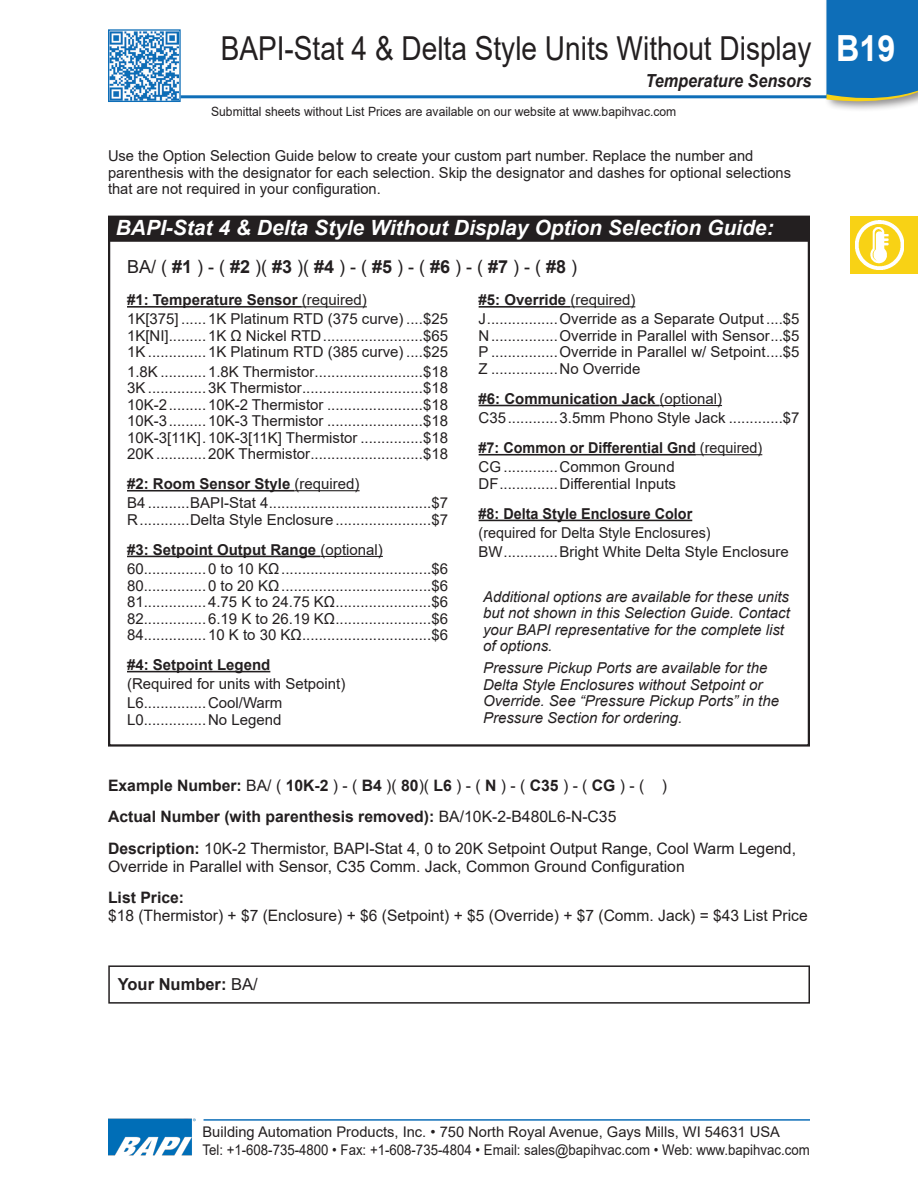
<style>
.page{position:relative;width:918px;height:1188px;background:#fff}
.page>*{position:absolute;margin:0;border:0;box-sizing:border-box;transform-origin:0 0}
.t1{font:700 36px "Arial";color:#fff;scale:.9 1}
.Sub_Section_Title{font:33px "Arial";color:#231f20;scale:.85 1}
.t2{font:italic 700 21px "Arial";color:#fff}
.t3{font:18px "Arial";color:#231f20}
.t4{font:italic 700 18px "Arial";color:#231f20;scale:.9 1}
.t5{font:700 16.5px "Arial";color:#231f20}
.t6{font:15.75px/18px "Arial";color:#231f20}
.t7{font:700 15.75px "Arial";color:#231f20}
.t8{font:15px/16.5px "Arial";color:#231f20}
.t9{font:italic 15px/16.5px "Arial";color:#231f20}
.t10{font:700 15px "Arial";color:#231f20}
.t11{font:700 15px "Arial";color:#231f20;scale:.96 1}
.t12{font:15px "Arial";color:#231f20;scale:.96 1}
.t13{font:14.7px/18px "Arial";color:#231f20}
.t14{font:12.75px "Arial";color:#231f20;scale:.95 1}
.s1{font-weight:700}
.s2{font-weight:400}
</style>
<div class="page">
<hr style="left:181px;top:95px;width:691px;height:3px;background:#0e6eb8">
<img style="left:110px;top:31px;width:69px;height:69px">
<div style="left:108px;top:29px;width:73px;height:73px;border:1px solid #0e6eb8"></div>
<div style="left:823px;top:0;width:95px;height:112px;background:#231f20;opacity:.5"></div>
<svg style="left:826px;top:0;width:92px;height:106px;background:#2277b4"></svg>
<hr style="left:204px;top:1119px;width:606px;height:2px;background:#0e6eb8">
<img style="left:108px;top:1118px;width:87px;height:38px">
<div style="left:850px;top:217px;width:68px;height:57px;background:#f8d215"></div>
<img style="left:856px;top:221px;width:48px;height:48px">
<hr style="left:127px;top:306px;width:175px;height:2px;background:#231f20">
<hr style="left:302px;top:306px;width:65px;height:1px;background:#231f20">
<hr style="left:127px;top:490px;width:168px;height:2px;background:#231f20">
<hr style="left:295px;top:490px;width:65px;height:1px;background:#231f20">
<hr style="left:127px;top:556px;width:193px;height:1px;background:#231f20">
<hr style="left:320px;top:556px;width:63px;height:1px;background:#231f20">
<hr style="left:127px;top:671px;width:143px;height:1px;background:#231f20">
<hr style="left:479px;top:306px;width:91px;height:2px;background:#231f20">
<hr style="left:570px;top:306px;width:65px;height:1px;background:#231f20">
<hr style="left:479px;top:405px;width:181px;height:1px;background:#231f20">
<hr style="left:660px;top:405px;width:62px;height:1px;background:#231f20">
<hr style="left:479px;top:454px;width:217px;height:2px;background:#231f20">
<hr style="left:696px;top:454px;width:66px;height:1px;background:#231f20">
<hr style="left:479px;top:520px;width:213px;height:1px;background:#231f20">
<div style="left:109px;top:216px;width:700px;height:25px;background:#231f20"></div>
<div style="left:108px;top:216px;width:702px;height:26px;border:2px solid #231f20"></div>
<div style="left:108px;top:965px;width:702px;height:39px;border:2px solid #231f20"></div>
<p class="Sub_Section_Title" style="left:221px;top:26px;width:697px">BAPI-Stat 4 &amp; Delta Style Units Without Display</p>
<p class="t4" style="left:646px;top:69px;width:186px">Temperature Sensors</p>
<p class="t14" style="left:211px;top:103px;width:491px">Submittal sheets without List Prices are available on our website at www.bapihvac.com</p>
<p class="t8" style="left:108px;top:148px;width:685px">Use the Option Selection Guide below to create your custom part number. Replace the number and parenthesis with the designator for each selection. Skip the designator and dashes for optional selections that are not required in your configuration.</p>
<p class="t2" style="left:116px;top:214px;width:659px">BAPI-Stat 4 &amp; Delta Style Without Display Option Selection Guide:</p>
<p class="t3" style="left:127px;top:254px;width:452px">BA/ ( <span class="s1">#1</span>)-(<span class="s1">#2</span>)(<span class="s1">#3</span>)(<span class="s1">#4</span>)-(<span class="s1">#5</span>)-(<span class="s1">#6</span>)-(<span class="s1">#7</span>)-(<span class="s1">#8</span>)</p>
<p class="t10" style="left:127px;top:289px;width:241px">#1: Temperature Sensor <span class="s2">(required)</span></p>
<p class="t8" style="left:127px;top:311px;width:322px">1K[375] ......1K Platinum RTD (375 curve) ....$25</p>
<p class="t8" style="left:127px;top:327px;width:322px">1K[NI].........1K Ω Nickel RTD........................$65</p>
<p class="t8" style="left:127px;top:344px;width:322px">1K ..............1K Platinum RTD (385 curve) ....$25</p>
<p class="t8" style="left:127px;top:363px;width:322px">1.8K ...........1.8K Thermistor..........................$18</p>
<p class="t8" style="left:127px;top:380px;width:322px">3K ..............3K Thermistor.............................$18</p>
<p class="t8" style="left:127px;top:396px;width:322px">10K-2.........10K-2 Thermistor .......................$18</p>
<p class="t8" style="left:127px;top:413px;width:322px">10K-3.........10K-3 Thermistor .......................$18</p>
<p class="t8" style="left:127px;top:429px;width:322px">10K-3[11K].10K-3[11K] Thermistor ...............$18</p>
<p class="t8" style="left:127px;top:446px;width:322px">20K ............20K Thermistor...........................$18</p>
<p class="t10" style="left:127px;top:473px;width:234px">#2: Room Sensor Style <span class="s2">(required)</span></p>
<p class="t8" style="left:127px;top:495px;width:322px">B4 ..........BAPI-Stat 4.......................................$7</p>
<p class="t8" style="left:127px;top:511px;width:322px">R............Delta Style Enclosure.......................$7</p>
<p class="t10" style="left:127px;top:539px;width:257px">#3: Setpoint Output Range <span class="s2">(optional)</span></p>
<p class="t8" style="left:127px;top:560px;width:322px">60...............0 to 10 KΩ....................................$6</p>
<p class="t8" style="left:127px;top:577px;width:322px">80...............0 to 20 KΩ....................................$6</p>
<p class="t8" style="left:127px;top:593px;width:322px">81...............4.75 K to 24.75 KΩ.......................$6</p>
<p class="t8" style="left:127px;top:610px;width:322px">82...............6.19 K to 26.19 KΩ.......................$6</p>
<p class="t8" style="left:127px;top:626px;width:322px">84...............10 K to 30 KΩ...............................$6</p>
<p class="t10" style="left:127px;top:654px;width:145px">#4: Setpoint Legend</p>
<p class="t8" style="left:127px;top:676px;width:220px">(Required for units with Setpoint)</p>
<p class="t8" style="left:127px;top:695px;width:157px">L6...............Cool/Warm</p>
<p class="t8" style="left:127px;top:711px;width:156px">L0...............No Legend</p>
<p class="t10" style="left:479px;top:289px;width:158px">#5: Override <span class="s2">(required)</span></p>
<p class="t8" style="left:479px;top:311px;width:322px">J.................Override as a Separate Output ....$5</p>
<p class="t8" style="left:479px;top:327px;width:322px">N................Override in Parallel with Sensor...$5</p>
<p class="t8" style="left:479px;top:344px;width:322px">P ................Override in Parallel w/ Setpoint....$5</p>
<p class="t8" style="left:479px;top:360px;width:163px">Z ................No Override</p>
<p class="t10" style="left:479px;top:388px;width:245px">#6: Communication Jack <span class="s2">(optional)</span></p>
<p class="t8" style="left:479px;top:410px;width:322px">C35............3.5mm Phono Style Jack .............$7</p>
<p class="t11" style="left:479px;top:437px;width:297px">#7: Common or Differential Gnd <span class="s2">(required)</span></p>
<p class="t8" style="left:479px;top:459px;width:198px">CG .............Common Ground</p>
<p class="t8" style="left:479px;top:475px;width:199px">DF..............Differential Inputs</p>
<p class="t11" style="left:479px;top:503px;width:224px">#8: Delta Style Enclosure Color</p>
<p class="t12" style="left:479px;top:522px;width:243px">(required for Delta Style Enclosures)</p>
<p class="t8" style="left:479px;top:544px;width:312px">BW.............Bright White Delta Style Enclosure</p>
<p class="t9" style="left:483px;top:588px;width:308px">Additional options are available for these units but not shown in this Selection Guide. Contact your BAPI representative for the complete list of options.</p>
<p class="t9" style="left:483px;top:660px;width:297px">Pressure Pickup Ports are available for the Delta Style Enclosures without Setpoint or Override. See “Pressure Pickup Ports” in the Pressure Section for ordering.</p>
<p class="t7" style="left:108px;top:774px;width:561px">Example Number: <span class="s2">BA/ (</span> 10K-2 <span class="s2">) - (</span> B4 <span class="s2">)(</span> 80<span class="s2">)(</span> L6 <span class="s2">) - (</span> N <span class="s2">) - (</span> C35 <span class="s2">) - (</span> CG <span class="s2">) - ( )</span></p>
<p class="t7" style="left:108px;top:806px;width:510px">Actual Number (with parenthesis removed): <span class="s2">BA/10K-2-B480L6-N-C35</span></p>
<p class="t6" style="left:108px;top:839px;width:690px"><span class="s1">Description:</span> 10K-2 Thermistor, BAPI-Stat 4, 0 to 20K Setpoint Output Range, Cool Warm Legend,<br>Override in Parallel with Sensor, C35 Comm. Jack, Common Ground Configuration</p>
<p class="t7" style="left:108px;top:887px;width:78px">List Price:</p>
<p class="t6" style="left:108px;top:907px;width:701px">$18 (Thermistor) + $7 (Enclosure) + $6 (Setpoint) + $5 (Override) + $7 (Comm. Jack) = $43 List Price</p>
<p class="t5" style="left:118px;top:973px;width:141px">Your Number: <span class="s2">BA/</span></p>
<h1 class="t1" style="left:836px;top:23px;width:68px">B19</h1>
<p class="t13" style="left:202px;top:1123px;width:609px">Building Automation Products, Inc. • 750 North Royal Avenue, Gays Mills, WI 54631 USA<br>Tel: +1-608-735-4800 • Fax: +1-608-735-4804 • Email: sales@bapihvac.com • Web: www.bapihvac.com</p>
</div>
